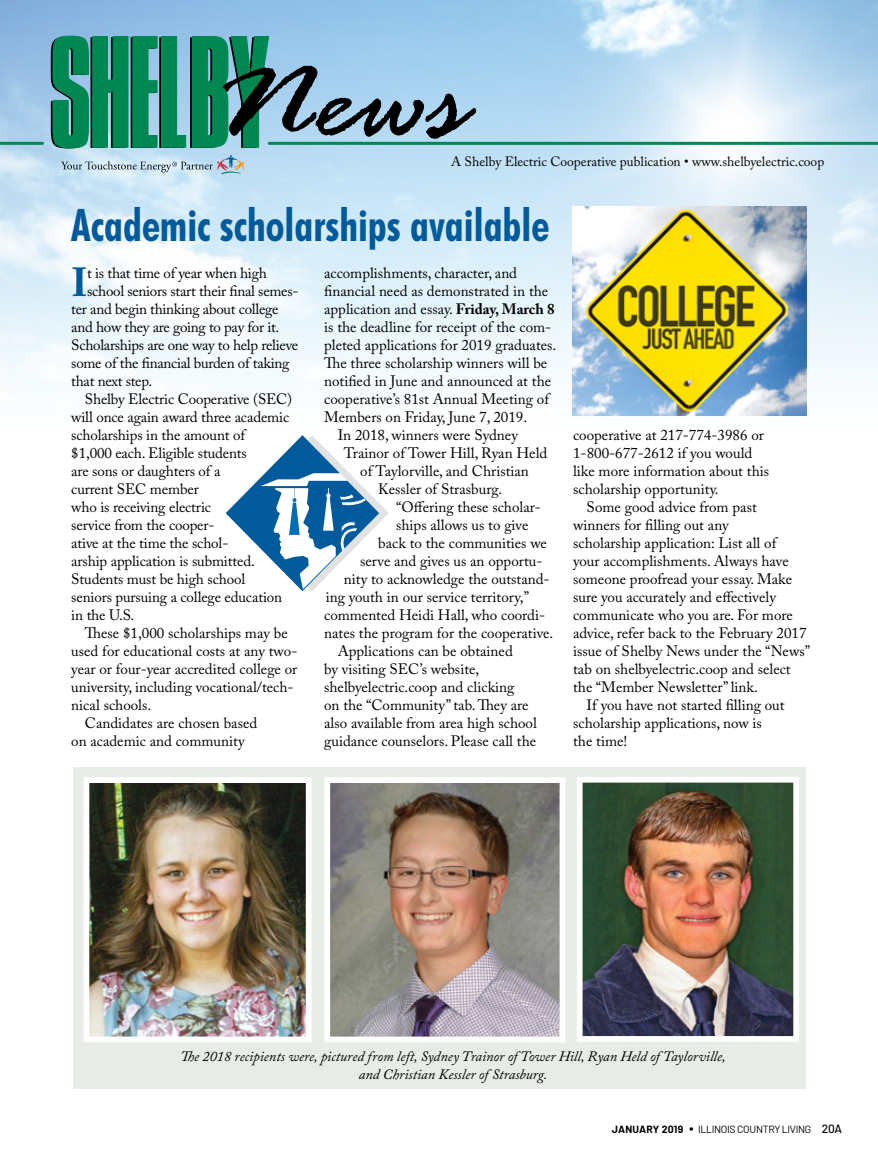
<style>
.page{position:relative;width:878px;height:1161px;background:#fff}
.page>*{position:absolute;margin:0;border:0;box-sizing:border-box;transform-origin:0 0}
.t1{font:700 condensed 45px "Futura BT";color:#005a9c;scale:.93 1}
.t2{font:700 40.35px "Adobe Caslon Pro";color:#005a9c}
.t3{font:15px/18px "Adobe Caslon Pro";color:#000}
.t4{font:15px "Adobe Caslon Pro";letter-spacing:-.02em;color:#000}
.t5{font:italic 14.4px/18px "Adobe Caslon Pro";color:#000;text-align:center}
.t6{font:13.5px "Adobe Caslon Pro";color:#000}
.t7{font:10.5px "Barlow";letter-spacing:-.03em;color:#000}
.s1{font-weight:700}
.s2{font-size:15px}
.s3{font-weight:500;font-size:12px}
</style>
<div class="page">
<img style="left:0;top:0;width:878px;height:514px">
<hr style="left:0;top:142px;width:42px;height:3px;background:#008752">
<hr style="left:269px;top:142px;width:609px;height:3px;background:#008752">
<svg style="left:61px;top:155px;width:183px;height:19px;background:#b9cfdd"></svg>
<svg style="left:51px;top:36px;width:425px;height:112px;background:#539894"></svg>
<div style="left:73px;top:767px;width:732px;height:322px;background:#e7ece7"></div>
<img style="left:91px;top:784px;width:213px;height:251px">
<div style="left:84px;top:777px;width:227px;height:265px;border:6px solid #fff"></div>
<img style="left:331px;top:784px;width:227px;height:251px">
<div style="left:324px;top:777px;width:241px;height:265px;border:6px solid #fff"></div>
<img style="left:583px;top:784px;width:209px;height:251px">
<div style="left:576px;top:777px;width:223px;height:265px;border:6px solid #fff"></div>
<svg style="left:226px;top:435px;width:163px;height:156px"></svg>
<img style="left:572px;top:207px;width:234px;height:209px">
<p class="t6" style="left:451px;top:154px;width:374px">A Shelby Electric Cooperative publication • www.shelbyelectric.coop</p>
<h1 class="t1" style="left:71px;top:198px;width:515px">Academic scholarships available</h1>
<h2 class="t2" style="left:71px;top:259px;width:18px">I</h2>
<p class="t4" style="left:87px;top:264px;width:181px">t is that time of year when high</p>
<p class="t3" style="left:324px;top:264px;width:194px">accomplishments, character, and</p>
<p class="t3" style="left:324px;top:282px;width:225px">financial need as demonstrated in the</p>
<p class="t3" style="left:324px;top:300px;width:232px">application and essay. <span class="s1">Friday, March 8</span></p>
<p class="t3" style="left:324px;top:318px;width:228px">is the deadline for receipt of the com-</p>
<p class="t3" style="left:324px;top:336px;width:234px">pleted applications for 2019 graduates.</p>
<p class="t3" style="left:324px;top:354px;width:225px">The three scholarship winners will be</p>
<p class="t3" style="left:324px;top:372px;width:228px">notified in June and announced at the</p>
<p class="t3" style="left:324px;top:390px;width:226px">cooperative’s 81st Annual Meeting of</p>
<p class="t3" style="left:324px;top:408px;width:204px">Members on Friday, June 7, 2019.</p>
<p class="t3" style="left:337px;top:426px;width:182px">In 2018, winners were Sydney</p>
<p class="t3" style="left:343px;top:444px;width:205px">Trainor of Tower Hill, Ryan Held</p>
<p class="t3" style="left:360px;top:462px;width:170px">of Taylorville, and Christian</p>
<p class="t3" style="left:378px;top:480px;width:126px">Kessler of Strasburg.</p>
<p class="t3" style="left:396px;top:498px;width:146px">“Offering these scholar-</p>
<p class="t3" style="left:396px;top:516px;width:134px">ships allows us to give</p>
<p class="t3" style="left:378px;top:534px;width:170px">back to the communities we</p>
<p class="t3" style="left:360px;top:552px;width:184px">serve and gives us an opportu-</p>
<p class="t3" style="left:343px;top:570px;width:207px">nity to acknowledge the outstand-</p>
<p class="t3" style="left:325px;top:588px;width:205px">ing youth in our service territory,”</p>
<p class="t3" style="left:324px;top:606px;width:222px">commented Heidi Hall, who coordi-</p>
<p class="t3" style="left:324px;top:624px;width:230px">nates the program for the cooperative.</p>
<p class="t3" style="left:337px;top:642px;width:177px">Applications can be obtained</p>
<p class="t3" style="left:324px;top:660px;width:156px">by visiting SEC’s website,</p>
<p class="t3" style="left:324px;top:678px;width:192px">shelbyelectric.coop and clicking</p>
<p class="t3" style="left:324px;top:696px;width:206px">on the “Community” tab. They are</p>
<p class="t3" style="left:324px;top:714px;width:214px">also available from area high school</p>
<p class="t3" style="left:324px;top:732px;width:213px">guidance counselors. Please call the</p>
<p class="t4" style="left:87px;top:282px;width:213px">school seniors start their final semes-</p>
<p class="t4" style="left:71px;top:300px;width:208px">ter and begin thinking about college</p>
<p class="t4" style="left:71px;top:318px;width:209px">and how they are going to pay for it.</p>
<p class="t4" style="left:71px;top:336px;width:228px">Scholarships are one way to help relieve</p>
<p class="t4" style="left:71px;top:354px;width:219px">some of the financial burden of taking</p>
<p class="t4" style="left:71px;top:372px;width:82px">that next step.</p>
<p class="t3" style="left:85px;top:390px;width:209px">Shelby Electric Cooperative (SEC)</p>
<p class="t3" style="left:71px;top:408px;width:219px">will once again award three academic</p>
<p class="t3" style="left:71px;top:426px;width:175px">scholarships in the amount of</p>
<p class="t3" style="left:71px;top:444px;width:177px">$1,000 each. Eligible students</p>
<p class="t3" style="left:71px;top:462px;width:151px">are sons or daughters of a</p>
<p class="t3" style="left:71px;top:480px;width:129px">current SEC member</p>
<p class="t3" style="left:71px;top:498px;width:141px">who is receiving electric</p>
<p class="t3" style="left:71px;top:516px;width:145px">service from the cooper-</p>
<p class="t3" style="left:71px;top:534px;width:159px">ative at the time the schol-</p>
<p class="t3" style="left:71px;top:552px;width:185px">arship application is submitted.</p>
<p class="t3" style="left:71px;top:570px;width:175px">Students must be high school</p>
<p class="t3" style="left:71px;top:588px;width:212px">seniors pursuing a college education</p>
<p class="t3" style="left:71px;top:606px;width:65px">in the U.S.</p>
<p class="t3" style="left:85px;top:624px;width:204px">These $1,000 scholarships may be</p>
<p class="t3" style="left:71px;top:642px;width:227px">used for educational costs at any two-</p>
<p class="t3" style="left:71px;top:660px;width:227px">year or four-year accredited college or</p>
<p class="t3" style="left:71px;top:678px;width:224px">university, including vocational/tech-</p>
<p class="t3" style="left:71px;top:696px;width:81px">nical schools.</p>
<p class="t3" style="left:85px;top:714px;width:174px">Candidates are chosen based</p>
<p class="t3" style="left:71px;top:732px;width:175px">on academic and community</p>
<p class="t3" style="left:573px;top:426px;width:197px">cooperative at 217-774-3986 or<br>1-800-677-2612 if you would like more information about this scholarship opportunity.</p>
<p class="t3" style="left:586px;top:498px;width:172px">Some good advice from past</p>
<p class="t3" style="left:573px;top:516px;width:157px">winners for filling out any</p>
<p class="t3" style="left:573px;top:534px;width:205px">scholarship application: List all of</p>
<p class="t3" style="left:573px;top:552px;width:217px">your accomplishments. Always have</p>
<p class="t3" style="left:573px;top:570px;width:220px">someone proofread your essay. Make</p>
<p class="t3" style="left:573px;top:588px;width:204px">sure you accurately and effectively</p>
<p class="t3" style="left:573px;top:606px;width:221px">communicate who you are. For more</p>
<p class="t3" style="left:573px;top:624px;width:235px">advice, refer back to the February 2017</p>
<p class="t3" style="left:573px;top:642px;width:238px">issue of Shelby News under the “News”</p>
<p class="t3" style="left:573px;top:660px;width:219px">tab on shelbyelectric.coop and select</p>
<p class="t3" style="left:573px;top:678px;width:186px">the “Member Newsletter” link.</p>
<p class="t3" style="left:586px;top:696px;width:199px">If you have not started filling out</p>
<p class="t3" style="left:573px;top:714px;width:190px">scholarship applications, now is</p>
<p class="t3" style="left:573px;top:732px;width:56px">the time!</p>
<p class="t5" style="left:180px;top:1047px;width:546px">The 2018 recipients were, pictured from left, Sydney Trainor of Tower Hill, Ryan Held of Taylorville, and Christian Kessler of Strasburg.</p>
<p class="t7" style="left:612px;top:1123px;width:231px"><span class="s1">JANUARY 2019</span> <span class="s2">•</span> ILLINOIS COUNTRY LIVING <span class="s3">20a</span></p>
</div>
